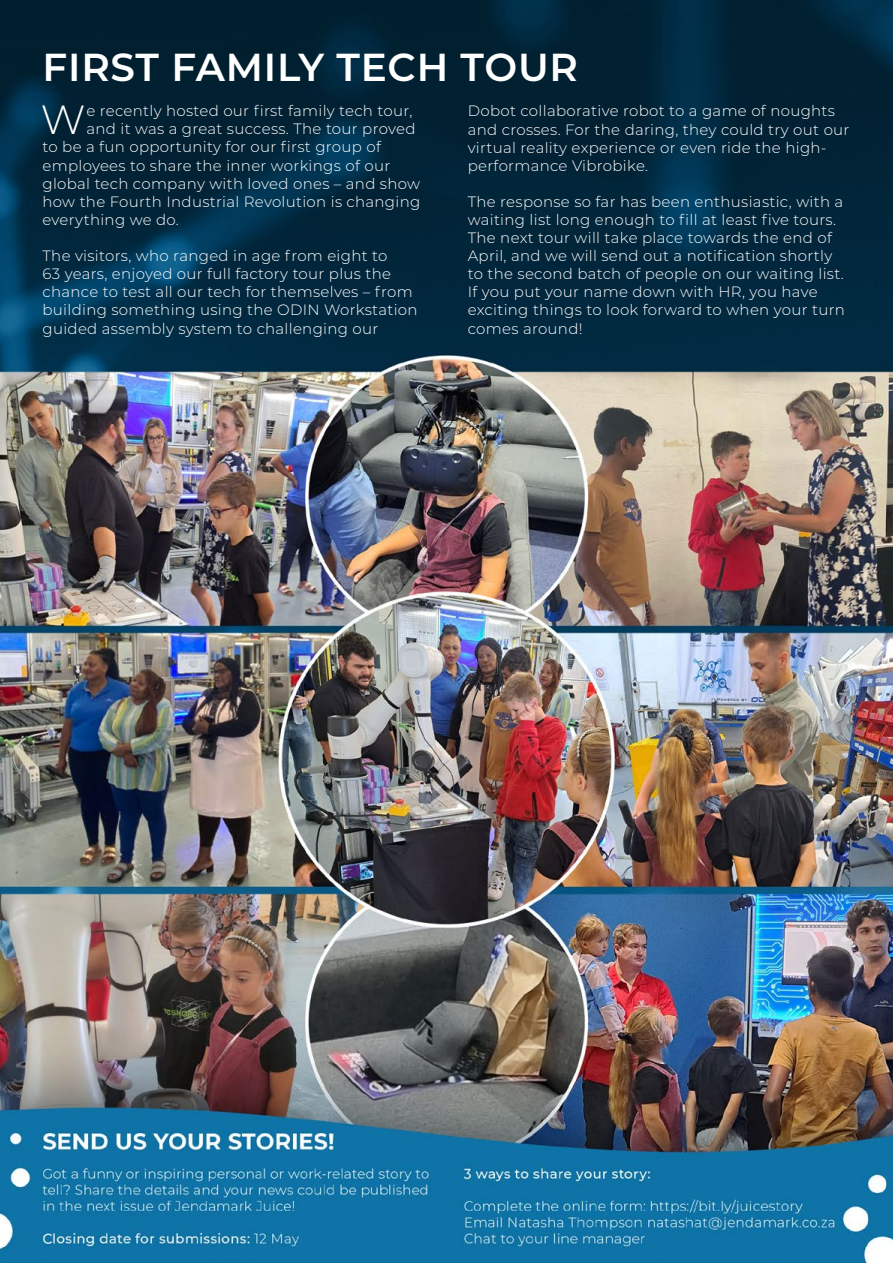
<style>
.page{position:relative;width:893px;height:1263px;background:#fff}
.page>*{position:absolute;margin:0;border:0;box-sizing:border-box;transform-origin:0 0}
.t1{font:300 40.65px "Montserrat";color:#fff}
.t2{font:600 39px "Montserrat";letter-spacing:.02em;color:#fff}
.t3{font:300 15px/18.1px "Montserrat";letter-spacing:.02em;color:#fff}
</style>
<div class="page">
<img style="left:0;top:0;width:893px;height:1263px">
<h2 class="t2" style="left:43px;top:39px;width:537px">FIRST FAMILY TECH TOUR</h2>
<h1 class="t1" style="left:41px;top:92px;width:46px">W</h1>
<p class="t3" style="left:86px;top:101px;width:328px">e recently hosted our first family tech tour,</p>
<p class="t3" style="left:468px;top:102px;width:383px">Dobot collaborative robot to a game of noughts and crosses. For the daring, they could try out our virtual reality experience or even ride the high&shy;performance Vibrobike.</p>
<p class="t3" style="left:468px;top:192px;width:379px">The response so far has been enthusiastic, with a waiting list long enough to fill at least five tours.<br>The next tour will take place towards the end of April, and we will send out a notification shortly to the second batch of people on our waiting list.<br>If you put your name down with HR, you have exciting things to look forward to when your turn comes around!</p>
<p class="t3" style="left:86px;top:119px;width:331px">and it was a great success. The tour proved</p>
<p class="t3" style="left:43px;top:138px;width:340px">to be a fun opportunity for our first group of</p>
<p class="t3" style="left:43px;top:156px;width:349px">employees to share the inner workings of our</p>
<p class="t3" style="left:43px;top:174px;width:379px">global tech company with loved ones – and show</p>
<p class="t3" style="left:43px;top:192px;width:379px">how the Fourth Industrial Revolution is changing</p>
<p class="t3" style="left:43px;top:210px;width:138px">everything we do.</p>
<p class="t3" style="left:43px;top:246px;width:377px">The visitors, who ranged in age from eight to<br>63 years, enjoyed our full factory tour plus the chance to test all our tech for themselves – from building something using the ODIN Workstation guided assembly system to challenging our</p>
</div>
